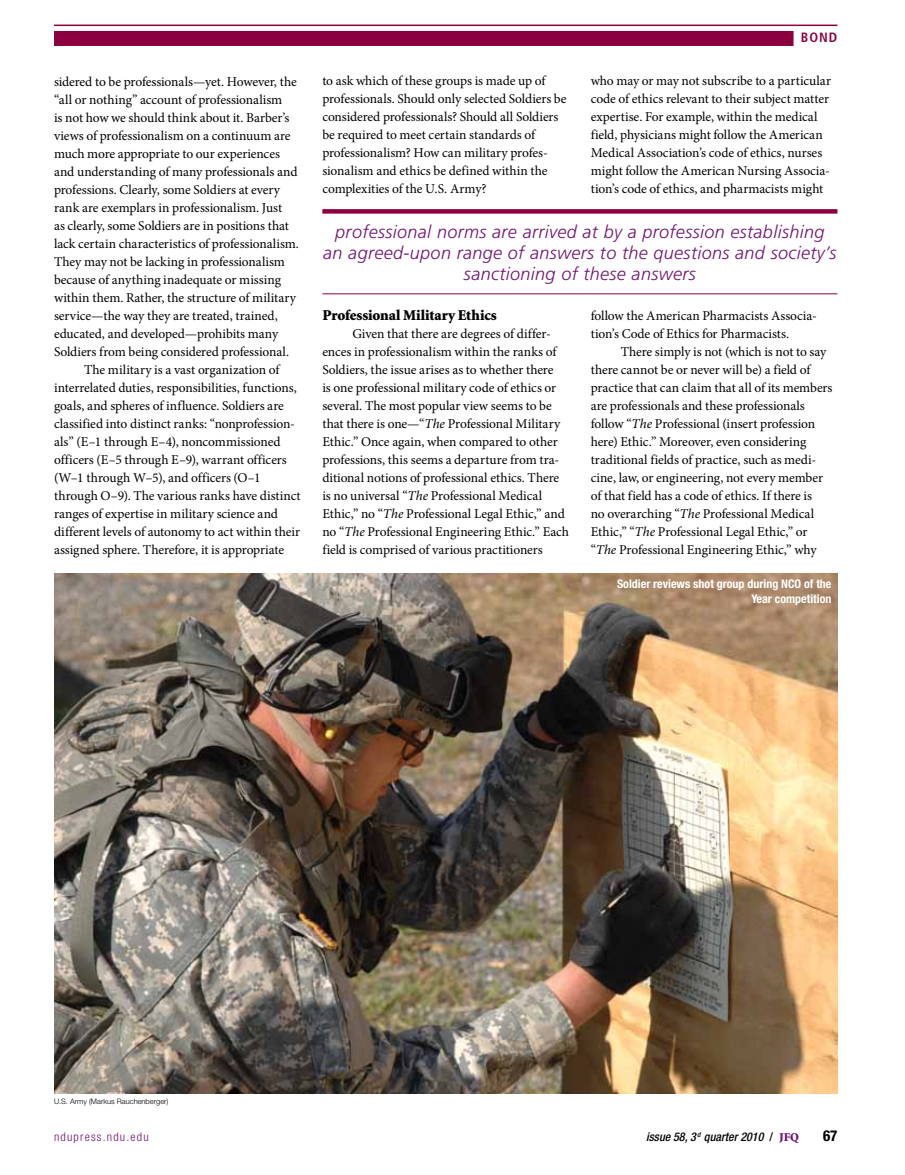
<style>
.page{position:relative;width:905px;height:1175px;background:#fff}
.page>*{position:absolute;margin:0;border:0;box-sizing:border-box;transform-origin:0 0}
.t1{font:italic 300 18px/21px "Frutiger LT Std";letter-spacing:.02em;color:#711471;text-align:center}
.t2{font:900 15px "Minion Std";letter-spacing:-.005em;color:#000}
.t3{font:700 condensed 15px "Helvetica Neue LT Std";color:#000}
.t4{font:13.5px/18px "Minion Pro";letter-spacing:-.005em;color:#000}
.t5{font:700 condensed 13.5px "Frutiger LT Std";color:#8c0041}
.t6{font:700 condensed 12px/15px "Helvetica Neue LT Std";color:#fff;text-align:right}
.t7{font:italic 500 condensed 12px "Helvetica Neue LT Std";color:#000}
.t8{font:300 condensed 12px "Helvetica Neue LT Std";letter-spacing:.1em;color:#711471}
.t9{font:300 7.5px "Helvetica Neue LT Std";color:#000}
.s1{font-style:italic}
.s2{font-style:normal}
.s3{font-family:"Minion Std";font-weight:900;font-style:normal;font-stretch:normal;color:#711471}
</style>
<div class="page">
<hr style="left:54px;top:25px;width:783px;height:1px;background:#8c0041">
<div style="left:54px;top:31px;width:739px;height:15px;background:#8c0041"></div>
<img style="left:54px;top:573px;width:783px;height:521px">
<div style="left:322px;top:209px;width:515px;height:5px;background:#8c0041"></div>
<hr style="left:322px;top:293px;width:515px;height:1px;background:#8c0041">
<p class="t4" style="left:54px;top:72px;width:244px">sidered to be professionals—yet. However, the</p>
<p class="t4" style="left:54px;top:90px;width:230px">“all or nothing” account of professionalism</p>
<p class="t4" style="left:54px;top:108px;width:237px">is not how we should think about it. Barber’s</p>
<p class="t4" style="left:54px;top:126px;width:238px">views of professionalism on a continuum are</p>
<p class="t4" style="left:54px;top:144px;width:227px">much more appropriate to our experiences</p>
<p class="t4" style="left:54px;top:162px;width:245px">and understanding of many professionals and</p>
<p class="t4" style="left:54px;top:180px;width:227px">professions. Clearly, some Soldiers at every</p>
<p class="t4" style="left:54px;top:198px;width:230px">rank are exemplars in professionalism. Just</p>
<p class="t4" style="left:54px;top:216px;width:236px">as clearly, some Soldiers are in positions that</p>
<p class="t4" style="left:54px;top:234px;width:246px">lack certain characteristics of professionalism.</p>
<p class="t4" style="left:54px;top:252px;width:232px">They may not be lacking in professionalism</p>
<p class="t4" style="left:54px;top:270px;width:228px">because of anything inadequate or missing</p>
<p class="t4" style="left:54px;top:288px;width:243px">within them. Rather, the structure of military</p>
<p class="t4" style="left:54px;top:306px;width:225px">service—the way they are treated, trained,</p>
<p class="t4" style="left:54px;top:324px;width:226px">educated, and developed—prohibits many</p>
<p class="t4" style="left:54px;top:342px;width:236px">Soldiers from being considered professional.</p>
<p class="t4" style="left:84px;top:360px;width:197px">The military is a vast organization of</p>
<p class="t4" style="left:54px;top:378px;width:244px">interrelated duties, responsibilities, functions,</p>
<p class="t4" style="left:54px;top:396px;width:231px">goals, and spheres of influence. Soldiers are</p>
<p class="t4" style="left:54px;top:414px;width:242px">classified into distinct ranks: “nonprofession-</p>
<p class="t4" style="left:54px;top:432px;width:228px">als” (E–1 through E–4), noncommissioned</p>
<p class="t4" style="left:54px;top:450px;width:234px">officers (E–5 through E–9), warrant officers</p>
<p class="t4" style="left:54px;top:468px;width:208px">(W–1 through W–5), and officers (O–1</p>
<p class="t4" style="left:54px;top:486px;width:248px">through O–9). The various ranks have distinct</p>
<p class="t4" style="left:54px;top:504px;width:225px">ranges of expertise in military science and</p>
<p class="t4" style="left:54px;top:522px;width:248px">different levels of autonomy to act within their</p>
<p class="t4" style="left:54px;top:540px;width:232px">assigned sphere. Therefore, it is appropriate</p>
<p class="t4" style="left:322px;top:72px;width:246px">to ask which of these groups is made up of professionals. Should only selected Soldiers be considered professionals? Should all Soldiers be required to meet certain standards of professionalism? How can military profes&shy;sionalism and ethics be defined within the complexities of the U.S. Army?</p>
<p class="t5" style="left:800px;top:30px;width:38px">BOND</p>
<p class="t4" style="left:590px;top:72px;width:242px">who may or may not subscribe to a particular code of ethics relevant to their subject matter expertise. For example, within the medical field, physicians might follow the American Medical Association’s code of ethics, nurses might follow the American Nursing Associa&shy;tion’s code of ethics, and pharmacists might</p>
<h1 class="t1" style="left:323px;top:221px;width:515px">professional norms are arrived at by a profession establishing<br>an agreed-upon range of answers to the questions and society’s sanctioning of these answers</h1>
<p class="t2" style="left:322px;top:307px;width:176px">Professional Military Ethics</p>
<p class="t4" style="left:322px;top:324px;width:248px;text-indent:30px">Given that there are degrees of differ&shy;ences in professionalism within the ranks of Soldiers, the issue arises as to whether there<br>is one professional military code of ethics or several. The most popular view seems to be that there is one—“<span class="s1">The</span> Professional Military Ethic.” Once again, when compared to other professions, this seems a departure from tra&shy;ditional notions of professional ethics. There is no universal “<span class="s1">The</span> Professional Medical Ethic,” no “<span class="s1">The</span> Professional Legal Ethic,” and no “<span class="s1">The</span> Professional Engineering Ethic.” Each field is comprised of various practitioners</p>
<p class="t4" style="left:590px;top:306px;width:228px">follow the American Pharmacists Associa&shy;tion’s Code of Ethics for Pharmacists.</p>
<p class="t4" style="left:590px;top:342px;width:243px;text-indent:30px">There simply is not (which is not to say there cannot be or never will be) a field of practice that can claim that all of its members are professionals and these professionals follow “<span class="s1">The</span> Professional (insert profession here) Ethic.” Moreover, even considering traditional fields of practice, such as medi&shy;cine, law, or engineering, not every member of that field has a code of ethics. If there is<br>no overarching “<span class="s1">The</span> Professional Medical Ethic,” “<span class="s1">The</span> Professional Legal Ethic,” or “<span class="s1">The</span> Professional Engineering Ethic,” why</p>
<p class="t6" style="left:617px;top:576px;width:216px">Soldier reviews shot group during NCO of the<br>Year competition</p>
<p class="t9" style="left:54px;top:1096px;width:116px">U.S. Army (Markus Rauchenberger)</p>
<p class="t8" style="left:54px;top:1129px;width:96px">ndupress.ndu.edu</p>
<p class="t7" style="left:646px;top:1129px;width:154px">issue 58, 3 <sup>d</sup> quarter 2010 <span class="s2">/</span> <span class="s3">JFQ</span></p>
<p class="t3" style="left:823px;top:1126px;width:16px">67</p>
</div>
